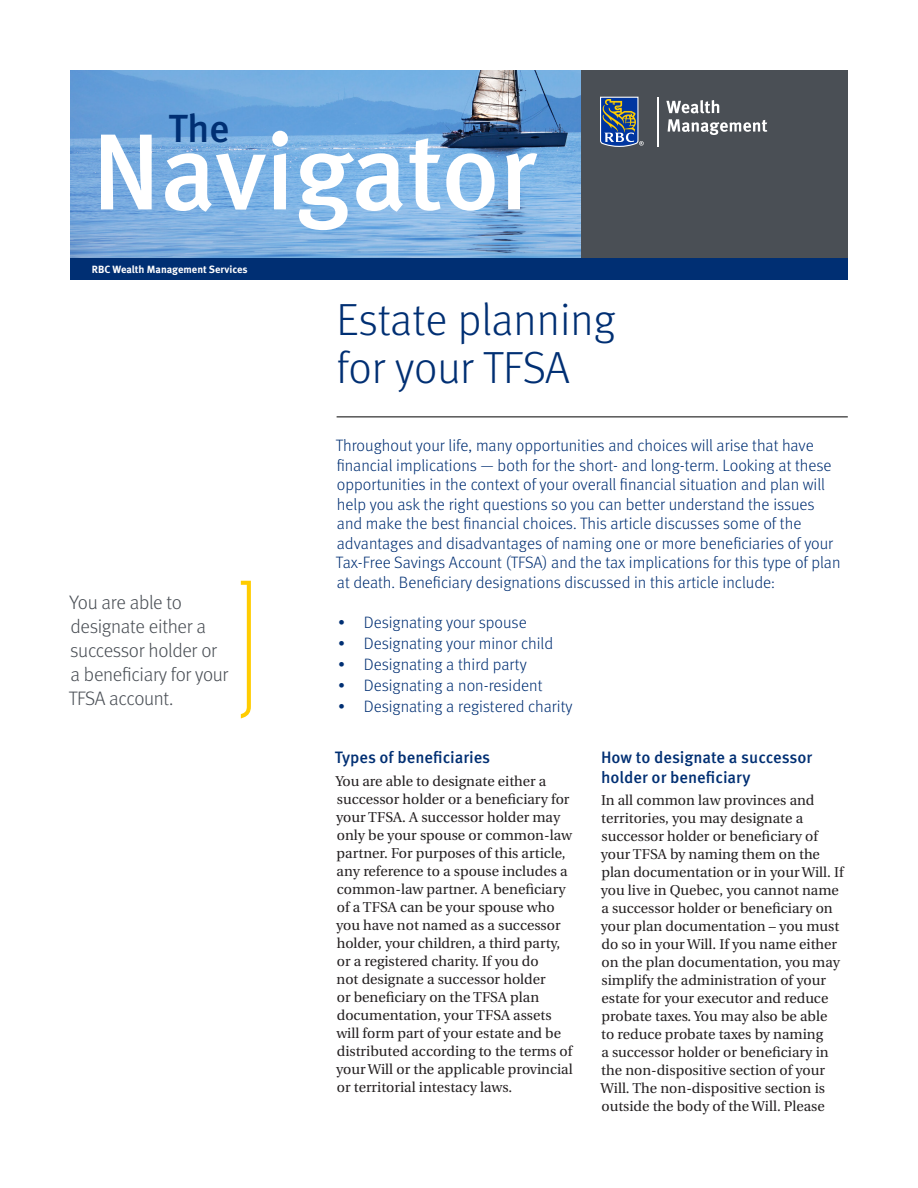
<style>
.page{position:relative;width:918px;height:1188px;background:#fff}
.page>*{position:absolute;margin:0;border:0;box-sizing:border-box;transform-origin:0 0}
.t1{font:500 108px "Meta OT";letter-spacing:-.015em;color:#fff}
._1-Main_Title{font:300 45px/48px "Meta OT";letter-spacing:-.005em;color:#002f73}
.t2{font:500 39.3px "Meta OT";color:#002f73}
._8-Callout_Page_1{font:300 19.5px/24px "Meta OT";letter-spacing:-.015em;color:#4a4f55}
._3-Intro_Text{font:300 16.5px/19.5px "Meta OT";color:#002f73}
._4-Text_Headline{font:500 16.5px/19.5px "Meta OT";color:#002f73}
._5-Body_Copy{font:14.25px/18px "Utopia";color:#231f20}
.t3{font:700 10.5px "Meta OT";color:#fff}
</style>
<div class="page">
<img style="left:70px;top:70px;width:511px;height:188px">
<hr style="left:337px;top:417px;width:511px;height:1px;background:#000">
<div style="left:581px;top:70px;width:267px;height:209px;background:#4a4f55"></div>
<div style="left:70px;top:258px;width:778px;height:22px;background:#002f73"></div>
<svg style="left:600px;top:97px;width:44px;height:50px"></svg>
<hr style="left:657px;top:97px;width:1px;height:49px;background:#fff">
<svg style="left:666px;top:100px;width:101px;height:35px"></svg>
<svg style="left:241px;top:581px;width:10px;height:137px"></svg>
<p class="t2" style="left:168px;top:104px;width:63px">The</p>
<p class="t1" style="left:92px;top:105px;width:446px">Navigator</p>
<p class="t3" style="left:92px;top:263px;width:157px">RBC Wealth Management Services</p>
<p class="_8-Callout_Page_1" style="left:69px;top:591px;width:161px">You are able to designate either a successor holder or a beneficiary for your<br>TFSA account.</p>
<p class="_1-Main_Title" style="left:337px;top:296px;width:281px">Estate planning for your TFSA</p>
<p class="_3-Intro_Text" style="left:336px;top:436px;width:506px">Throughout your life, many opportunities and choices will arise that have financial implications — both for the short- and long-term. Looking at these opportunities in the context of your overall financial situation and plan will help you ask the right questions so you can better understand the issues and make the best financial choices. This article discusses some of the advantages and disadvantages of naming one or more beneficiaries of your Tax-Free Savings Account (TFSA) and the tax implications for this type of plan at death. Beneficiary designations discussed in this article include:</p>
<p class="_3-Intro_Text" style="left:338px;top:613px;width:190px">• Designating your spouse</p>
<p class="_3-Intro_Text" style="left:338px;top:634px;width:216px">• Designating your minor child</p>
<p class="_3-Intro_Text" style="left:338px;top:655px;width:190px">• Designating a third party</p>
<p class="_3-Intro_Text" style="left:338px;top:676px;width:206px">• Designating a non-resident</p>
<p class="_3-Intro_Text" style="left:338px;top:697px;width:236px">• Designating a registered charity</p>
<p class="_4-Text_Headline" style="left:335px;top:748px;width:157px">Types of beneficiaries</p>
<p class="_5-Body_Copy" style="left:335px;top:772px;width:239px">You are able to designate either a successor holder or a beneficiary for your TFSA. A successor holder may only be your spouse or common-law partner. For purposes of this article, any reference to a spouse includes a common-law partner. A beneficiary of a TFSA can be your spouse who you have not named as a successor holder, your children, a third party, or a registered charity. If you do<br>not designate a successor holder<br>or beneficiary on the TFSA plan documentation, your TFSA assets will form part of your estate and be distributed according to the terms of your Will or the applicable provincial or territorial intestacy laws.</p>
<p class="_4-Text_Headline" style="left:601px;top:748px;width:213px">How to designate a successor holder or beneficiary</p>
<p class="_5-Body_Copy" style="left:601px;top:791px;width:245px">In all common law provinces and territories, you may designate a successor holder or beneficiary of your TFSA by naming them on the plan documentation or in your Will. If you live in Quebec, you cannot name a successor holder or beneficiary on your plan documentation – you must do so in your Will. If you name either on the plan documentation, you may simplify the administration of your estate for your executor and reduce probate taxes. You may also be able<br>to reduce probate taxes by naming<br>a successor holder or beneficiary in the non-dispositive section of your Will. The non-dispositive section is outside the body of the Will. Please</p>
</div>
